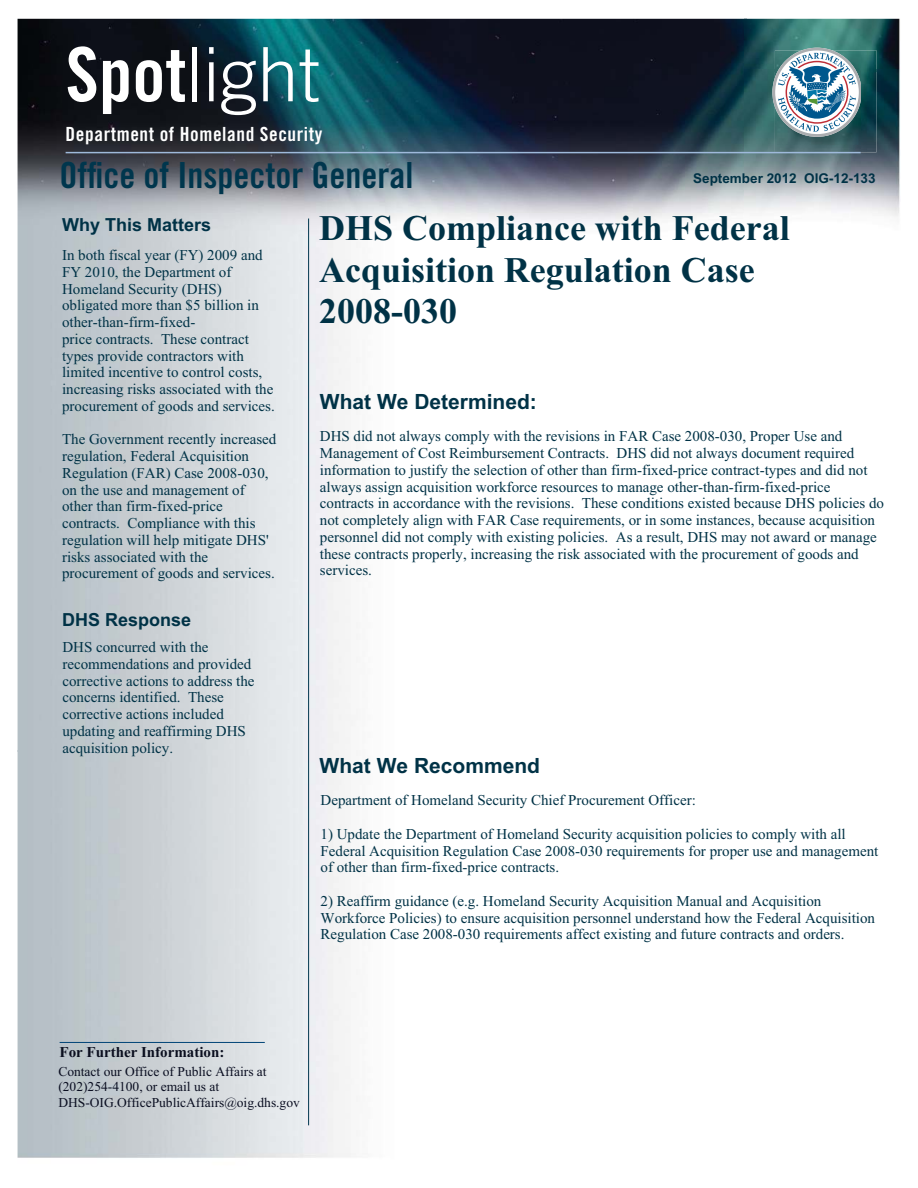
<style>
.page{position:relative;width:918px;height:1188px;background:#fff}
.page>*{position:absolute;margin:0;border:0;box-sizing:border-box;transform-origin:0 0}
.t1{font:300 75px "Trade Gothic LT Std";color:#fff}
.t2{font:700 36px "Times New Roman";color:#003246}
.t3{font:36px "Trade Gothic LT Std Bd Cn 20";color:#00364d}
.t4{font:700 21px "Arial";color:#003246}
.t5{font:19.5px "Trade Gothic LT Std Bd Cn 20";letter-spacing:.03em;color:#fff}
.t6{font:700 18px "Arial";color:#003246}
.t7{font:15px/16.8px "Times New Roman";color:#003246}
.t8{font:700 15px "Times New Roman";color:#0b0f1f}
.t9{font:13.5px/15.5px "Times New Roman";color:#0b0f22}
.t10{font:700 13.5px "Arial";color:#003246}
.s1{font-family:"Trade Gothic LT Std Bd Cn 20";font-weight:400}
</style>
<div class="page">
<img style="left:18px;top:19px;width:727px;height:1139px">
<img style="left:745px;top:19px;width:155px;height:51px">
<img style="left:745px;top:70px;width:52px;height:143px">
<img style="left:851px;top:70px;width:49px;height:147px">
<img style="left:797px;top:153px;width:54px;height:58px">
<img style="left:775px;top:50px;width:101px;height:102px">
<img style="left:777px;top:137px;width:84px;height:7px">
<svg style="left:772px;top:47px;width:89px;height:90px"></svg>
<hr style="left:60px;top:1042px;width:205px;height:1px;background:#047">
<hr style="left:66px;top:152px;width:795px;height:1px;background:#9eb9da">
<hr style="left:308px;top:219px;width:1px;height:906px;background:#00364d">
<p class="t1" style="left:66px;top:32px;width:256px"><span class="s1">Spot</span>light</p>
<p class="t5" style="left:66px;top:123px;width:258px">Department of Homeland Security</p>
<p class="t3" style="left:60px;top:155px;width:355px">Office of Inspector General</p>
<p class="t10" style="left:693px;top:170px;width:184px">September 2012 OIG-12-133</p>
<p class="t6" style="left:62px;top:214px;width:151px">Why This Matters</p>
<p class="t2" style="left:319px;top:217px;width:472px">DHS Compliance with Federal</p>
<p class="t7" style="left:62px;top:248px;width:202px">In both fiscal year (FY) 2009 and<br>FY 2010, the Department of<br>Homeland Security (DHS)</p>
<p class="t2" style="left:319px;top:258px;width:437px">Acquisition Regulation Case</p>
<p class="t7" style="left:62px;top:298px;width:198px">obligated more than $5 billion in other-than-firm-fixed-</p>
<p class="t2" style="left:319px;top:299px;width:139px">2008-030</p>
<p class="t7" style="left:62px;top:332px;width:214px">price contracts. These contract types provide contractors with limited incentive to control costs, increasing risks associated with the procurement of goods and services.</p>
<p class="t4" style="left:320px;top:389px;width:219px">What We Determined:</p>
<p class="t7" style="left:62px;top:432px;width:216px">The Government recently increased</p>
<p class="t7" style="left:320px;top:429px;width:524px">DHS did not always comply with the revisions in FAR Case 2008-030, Proper Use and</p>
<p class="t7" style="left:62px;top:449px;width:188px">regulation, Federal Acquisition</p>
<p class="t7" style="left:320px;top:446px;width:536px">Management of Cost Reimbursement Contracts. DHS did not always document required</p>
<p class="t7" style="left:62px;top:466px;width:208px">Regulation (FAR) Case 2008-030,</p>
<p class="t7" style="left:320px;top:463px;width:549px">information to justify the selection of other than firm-fixed-price contract-types and did not</p>
<p class="t7" style="left:62px;top:483px;width:184px">on the use and management of</p>
<p class="t7" style="left:320px;top:480px;width:512px">always assign acquisition workforce resources to manage other-than-firm-fixed-price</p>
<p class="t7" style="left:62px;top:499px;width:162px">other than firm-fixed-price</p>
<p class="t7" style="left:320px;top:496px;width:566px">contracts in accordance with the revisions. These conditions existed because DHS policies do</p>
<p class="t7" style="left:62px;top:516px;width:195px">contracts. Compliance with this</p>
<p class="t7" style="left:320px;top:513px;width:557px">not completely align with FAR Case requirements, or in some instances, because acquisition</p>
<p class="t7" style="left:62px;top:533px;width:208px">regulation will help mitigate DHS'</p>
<p class="t7" style="left:320px;top:530px;width:559px">personnel did not comply with existing policies. As a result, DHS may not award or manage</p>
<p class="t7" style="left:62px;top:550px;width:148px">risks associated with the</p>
<p class="t7" style="left:320px;top:547px;width:540px">these contracts properly, increasing the risk associated with the procurement of goods and</p>
<p class="t7" style="left:62px;top:566px;width:214px">procurement of goods and services.</p>
<p class="t7" style="left:320px;top:563px;width:54px">services.</p>
<p class="t6" style="left:62px;top:609px;width:131px">DHS Response</p>
<p class="t7" style="left:62px;top:640px;width:194px">DHS concurred with the recommendations and provided corrective actions to address the concerns identified. These corrective actions included updating and reaffirming DHS acquisition policy.</p>
<p class="t4" style="left:320px;top:754px;width:222px">What We Recommend</p>
<p class="t7" style="left:321px;top:793px;width:377px">Department of Homeland Security Chief Procurement Officer:</p>
<p class="t7" style="left:321px;top:827px;width:559px">1) Update the Department of Homeland Security acquisition policies to comply with all<br>Federal Acquisition Regulation Case 2008-030 requirements for proper use and management of other than firm-fixed-price contracts.</p>
<p class="t7" style="left:321px;top:894px;width:556px">2) Reaffirm guidance (e.g. Homeland Security Acquisition Manual and Acquisition<br>Workforce Policies) to ensure acquisition personnel understand how the Federal Acquisition<br>Regulation Case 2008-030 requirements affect existing and future contracts and orders.</p>
<p class="t8" style="left:60px;top:1047px;width:166px">For Further Information:</p>
<p class="t9" style="left:58px;top:1065px;width:243px">Contact our Office of Public Affairs at (202)254-4100, or email us at<br>DHS-OIG.OfficePublicAffairs@oig.dhs.gov</p>
</div>
